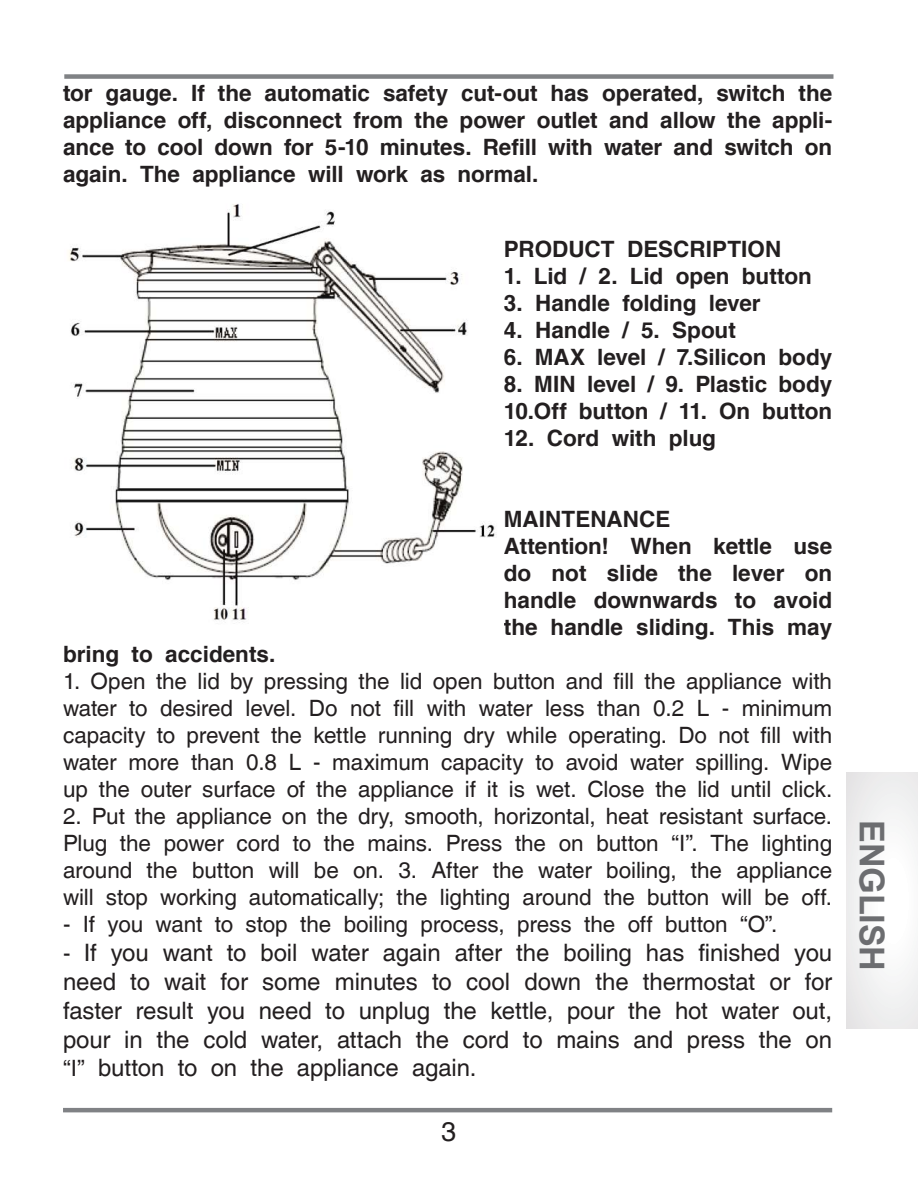
<style>
.page{position:relative;width:918px;height:1188px;background:#fff}
.page>*{position:absolute;margin:0;border:0;box-sizing:border-box;transform-origin:0 0}
.t1{font:700 34.2px "Arial";letter-spacing:-.005em;color:#6c6d70}
.t2{font:27px "AG Helvetica";color:#231f20}
.t3{font:24px/28.8px "AG Helvetica";letter-spacing:-.005em;color:#231f20;text-align:justify}
.t4{font:22.5px/27px "AG Helvetica";letter-spacing:-.005em;color:#231f20;text-align:justify}
.t5{font:700 22.5px/27px "AG Helvetica";color:#231f20}
.s1{font-size:22.5px}
</style>
<div class="page">
<svg style="left:846px;top:773px;width:72px;height:255px"></svg>
<hr style="left:63px;top:1108px;width:769px;height:4px;background:#808285">
<div style="left:64px;top:74px;width:769px;height:5px;background:#808285"></div>
<img style="left:69px;top:204px;width:428px;height:419px">
<p class="t5" style="left:63px;top:80px;width:771px;text-align:justify">tor gauge. If the automatic safety cut-out has operated, switch the appliance off, disconnect from the power outlet and allow the appli&shy;ance to cool down for 5-10 minutes. Refill with water and switch on again. The appliance will work as normal.</p>
<p class="t5" style="left:504px;top:236px;width:279px">PRODUCT DESCRIPTION</p>
<p class="t5" style="left:504px;top:263px;width:309px">1. Lid / 2. Lid open button</p>
<p class="t5" style="left:504px;top:290px;width:258px">3. Handle folding lever</p>
<p class="t5" style="left:504px;top:317px;width:233px">4. Handle / 5. Spout</p>
<p class="t5" style="left:504px;top:344px;width:330px">6. MAX level / 7.Silicon body</p>
<p class="t5" style="left:504px;top:371px;width:330px">8. MIN level / 9. Plastic body<br>10.Off button / 11. On button</p>
<p class="t5" style="left:504px;top:425px;width:214px">12. Cord with plug</p>
<p class="t5" style="left:504px;top:506px;width:330px">MAINTENANCE<br>Attention! When kettle use do not slide the lever on handle downwards to avoid the handle sliding. This may</p>
<p class="t5" style="left:63px;top:641px;width:214px">bring to accidents.</p>
<p class="t4" style="left:63px;top:668px;width:771px">1. Open the lid by pressing the lid open button and fill the appliance with water to desired level. Do not fill with water less than 0.2 L - minimum capacity to prevent the kettle running dry while operating. Do not fill with water more than 0.8 L - maximum capacity to avoid water spilling. Wipe up the outer surface of the appliance if it is wet. Close the lid until click.</p>
<p class="t4" style="left:63px;top:803px;width:771px">2. Put the appliance on the dry, smooth, horizontal, heat resistant surface.<br>Plug the power cord to the mains. Press the on button “I”. The lighting around the button will be on. 3. After the water boiling, the appliance will stop working automatically; the lighting around the button will be off.</p>
<p class="t4" style="left:63px;top:911px;width:716px">- If you want to stop the boiling process, press the off button “O”.</p>
<p class="t3" style="left:63px;top:939px;width:771px"><span class="s1">-</span> If you want to boil water again after the boiling has finished you need to wait for some minutes to cool down the thermostat or for faster result you need to unplug the kettle, pour the hot water out, pour in the cold water, attach the cord to mains and press the on <span class="s1">“I”</span> button to on the appliance again.</p>
<p class="t2" style="left:441px;top:1117px;width:17px">3</p>
<h1 class="t1" style="left:895px;top:820px;width:152px;rotate:90deg">ENGLISH</h1>
</div>
